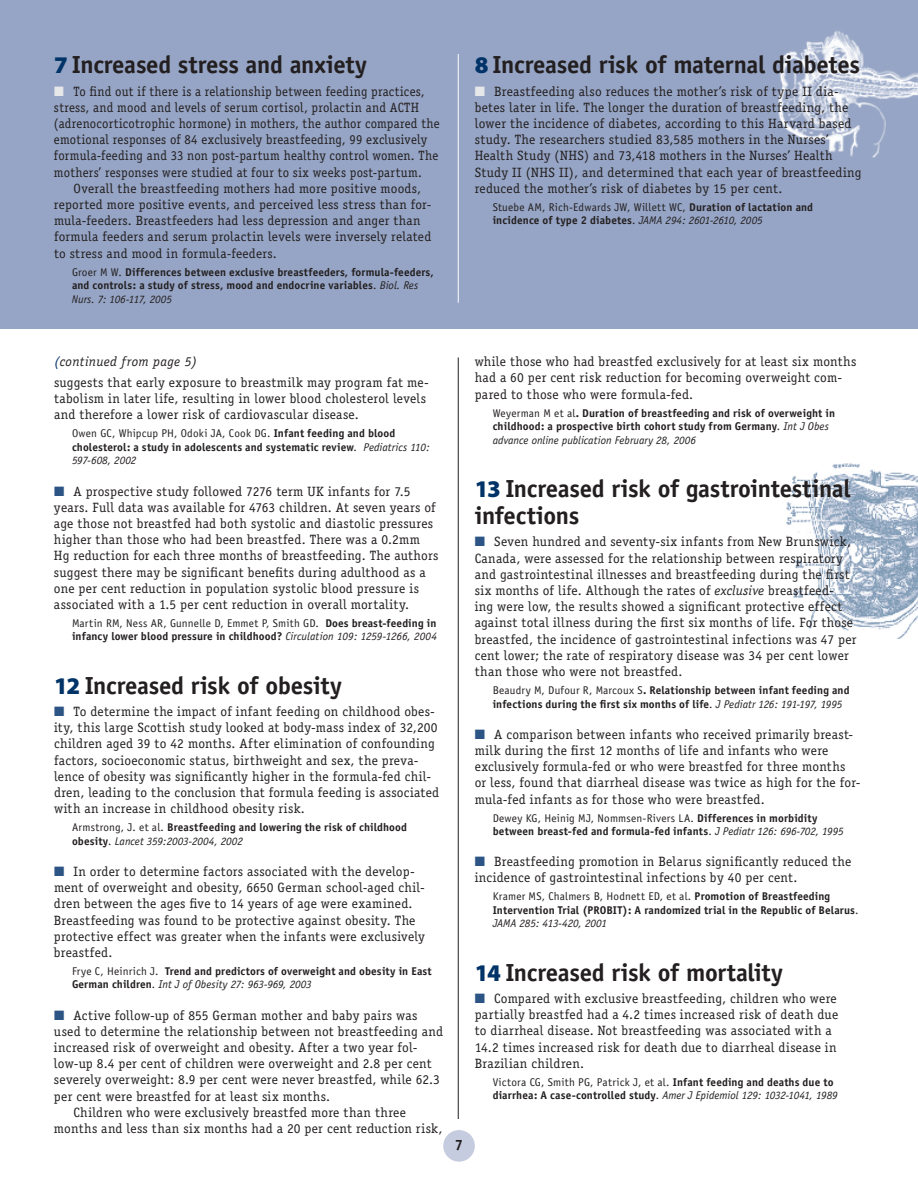
<style>
.page{position:relative;width:918px;height:1188px;background:#fff}
.page>*{position:absolute;margin:0;border:0;box-sizing:border-box;transform-origin:0 0}
.t1{font:700 24.75px/27.2px "Officina Sans";letter-spacing:-.015em;color:#231f20}
.t2{font:700 15px "Officina Serif";color:#231f20}
.t3{font:13.5px/16.2px "Officina Serif";letter-spacing:.02em;color:#231f20}
.t4{font:13.5px/16.2px "Officina Serif";letter-spacing:.02em;color:#231f20;scale:.95 1}
.t5{font:italic 13.5px "Officina Serif";letter-spacing:.02em;color:#231f20}
.t6{font:13.35px/16.2px "Officina Serif";letter-spacing:.02em;color:#231f20}
.t7{font:700 11.25px/13.5px "Officina Sans";letter-spacing:.01em;color:#231f20}
.s1{font-family:"Myriad MM 830 600";font-weight:400;font-size:24px;color:#003367}
.s2{color:#e6e7e9}
.s3{font-weight:400}
.s4{font-weight:400;font-style:italic}
.s5{color:#003367}
.s6{color:#2c5485}
.s7{font-style:italic}
</style>
<div class="page">
<img style="left:786px;top:463px;width:132px;height:176px">
<div style="left:0;top:0;width:918px;height:329px;background:#96a5c5"></div>
<hr style="left:458px;top:357px;width:1px;height:762px;background:#231f20">
<img style="left:778px;top:30px;width:140px;height:128px">
<div style="left:443px;top:1130px;width:32px;height:32px;background:#c5ccdf;border-radius:50%"></div>
<hr style="left:458px;top:54px;width:1px;height:249px;background:#fff">
<h1 class="t1" style="left:54px;top:51px;width:315px"><span class="s1">7</span> Increased stress and anxiety</h1>
<p class="t4" style="left:54px;top:83px;width:408px"><span class="s2">■</span> To find out if there is a relationship between feeding practices, stress, and mood and levels of serum cortisol, prolactin and ACTH (adrenocorticotrophic hormone) in mothers, the author compared the emotional responses of 84 exclusively breastfeeding, 99 exclusively formula-feeding and 33 non post-partum healthy control women. The mothers’ responses were studied at four to six weeks post-partum.</p>
<p class="t6" style="left:54px;top:180px;width:379px;text-indent:20px">Overall the breastfeeding mothers had more positive moods, reported more positive events, and perceived less stress than for&shy;mula-feeders. Breastfeeders had less depression and anger than formula feeders and serum prolactin levels were inversely related to stress and mood in formula-feeders.</p>
<p class="t7" style="left:72px;top:265px;width:363px"><span class="s3">Groer M W.</span> Differences between exclusive breastfeeders, formula-feeders, and controls: a study of stress, mood and endocrine variables<span class="s3">.</span> <span class="s4">Biol. Res<br>Nurs. 7: 106-117, 2005</span></p>
<h1 class="t1" style="left:475px;top:51px;width:387px"><span class="s1">8</span> Increased risk of maternal diabetes</h1>
<p class="t3" style="left:475px;top:83px;width:388px"><span class="s2">■</span> Breastfeeding also reduces the mother’s risk of type II dia&shy;betes later in life. The longer the duration of breastfeeding, the lower the incidence of diabetes, according to this Harvard based study. The researchers studied 83,585 mothers in the Nurses’ Health Study (NHS) and 73,418 mothers in the Nurses’ Health Study II (NHS II), and determined that each year of breastfeeding reduced the mother’s risk of diabetes by 15 per cent.</p>
<p class="t7" style="left:493px;top:200px;width:322px"><span class="s3">Stuebe AM, Rich-Edwards JW, Willett WC,</span> Duration of lactation and incidence of type 2 diabetes<span class="s3">.</span> <span class="s4">JAMA 294: 2601-2610, 2005</span></p>
<p class="t5" style="left:54px;top:354px;width:145px"><span class="s5">(</span>continued from page 5)</p>
<p class="t3" style="left:54px;top:374px;width:376px">suggests that early exposure to breastmilk may program fat me&shy;tabolism in later life, resulting in lower blood cholesterol levels and therefore a lower risk of cardiovascular disease.</p>
<p class="t7" style="left:72px;top:427px;width:359px"><span class="s3">Owen GC, Whipcup PH, Odoki JA, Cook DG.</span> Infant feeding and blood cholesterol: a study in adolescents and systematic review<span class="s3">.</span> <span class="s4">Pediatrics 110:<br>597-608, 2002</span></p>
<p class="t3" style="left:54px;top:483px;width:386px"><span class="s6">■</span> A prospective study followed 7276 term UK infants for 7.5 years. Full data was available for 4763 children. At seven years of age those not breastfed had both systolic and diastolic pressures higher than those who had been breastfed. There was a 0.2mm Hg reduction for each three months of breastfeeding. The authors suggest there may be significant benefits during adulthood as a one per cent reduction in population systolic blood pressure is associated with a 1.5 per cent reduction in overall mortality.</p>
<p class="t7" style="left:72px;top:616px;width:367px"><span class="s3">Martin RM, Ness AR, Gunnelle D, Emmet P, Smith GD.</span> Does breast-feeding in infancy lower blood pressure in childhood? <span class="s4">Circulation 109: 1259-1266, 2004</span></p>
<h1 class="t1" style="left:54px;top:672px;width:290px"><span class="s1">12</span> Increased risk of obesity</h1>
<p class="t3" style="left:54px;top:703px;width:387px"><span class="s6">■</span> To determine the impact of infant feeding on childhood obes&shy;ity, this large Scottish study looked at body-mass index of 32,200 children aged 39 to 42 months. After elimination of confounding factors, socioeconomic status, birthweight and sex, the preva&shy;lence of obesity was significantly higher in the formula-fed chil&shy;dren, leading to the conclusion that formula feeding is associated with an increase in childhood obesity risk.</p>
<p class="t7" style="left:72px;top:821px;width:336px"><span class="s3">Armstrong, J. et al.</span> Breastfeeding and lowering the risk of childhood obesity<span class="s3">.</span> <span class="s4">Lancet 359:2003-2004, 2002</span></p>
<p class="t3" style="left:54px;top:863px;width:373px"><span class="s6">■</span> In order to determine factors associated with the develop&shy;ment of overweight and obesity, 6650 German school-aged chil&shy;dren between the ages five to 14 years of age were examined.<br>Breastfeeding was found to be protective against obesity. The protective effect was greater when the infants were exclusively breastfed.</p>
<p class="t7" style="left:72px;top:964px;width:361px"><span class="s3">Frye C, Heinrich J.</span> Trend and predictors of overweight and obesity in East<br>German children<span class="s3">.</span> <span class="s4">Int J of Obesity 27: 963-969, 2003</span></p>
<p class="t3" style="left:54px;top:1007px;width:365px"><span class="s6">■</span> Active follow-up of 855 German mother and baby pairs was</p>
<p class="t3" style="left:54px;top:1023px;width:391px">used to determine the relationship between not breastfeeding and</p>
<p class="t3" style="left:54px;top:1039px;width:365px">increased risk of overweight and obesity. After a two year fol-</p>
<p class="t3" style="left:54px;top:1056px;width:379px">low-up 8.4 per cent of children were overweight and 2.8 per cent</p>
<p class="t3" style="left:54px;top:1072px;width:387px">severely overweight: 8.9 per cent were never breastfed, while 62.3</p>
<p class="t3" style="left:54px;top:1088px;width:278px">per cent were breastfed for at least six months.</p>
<p class="t3" style="left:73px;top:1104px;width:334px">Children who were exclusively breastfed more than three</p>
<p class="t3" style="left:54px;top:1120px;width:390px">months and less than six months had a 20 per cent reduction risk,</p>
<p class="t3" style="left:475px;top:354px;width:383px">while those who had breastfed exclusively for at least six months had a 60 per cent risk reduction for becoming overweight com&shy;pared to those who were formula-fed.</p>
<p class="t7" style="left:493px;top:406px;width:344px"><span class="s3">Weyerman M et al</span>. Duration of breastfeeding and risk of overweight in childhood: a prospective birth cohort study from Germany<span class="s3">.</span> <span class="s4">Int J Obes advance online publication February 28, 2006</span></p>
<h1 class="t1" style="left:475px;top:475px;width:377px"><span class="s1">13</span> Increased risk of gastrointestinal infections</h1>
<p class="t3" style="left:475px;top:534px;width:383px"><span class="s6">■</span> Seven hundred and seventy-six infants from New Brunswick, Canada, were assessed for the relationship between respiratory and gastrointestinal illnesses and breastfeeding during the first six months of life. Although the rates of <span class="s7">exclusive</span> breastfeed-<br>ing were low, the results showed a significant protective effect against total illness during the first six months of life. For those breastfed, the incidence of gastrointestinal infections was 47 per cent lower; the rate of respiratory disease was 34 per cent lower than those who were not breastfed.</p>
<p class="t7" style="left:493px;top:683px;width:358px"><span class="s3">Beaudry M, Dufour R, Marcoux S</span>. Relationship between infant feeding and infections during the first six months of life<span class="s3">.</span> <span class="s4">J Pediatr 126: 191-197, 1995</span></p>
<p class="t3" style="left:475px;top:726px;width:387px"><span class="s6">■</span> A comparison between infants who received primarily breast&shy;milk during the first 12 months of life and infants who were exclusively formula-fed or who were breastfed for three months<br>or less, found that diarrheal disease was twice as high for the for&shy;mula-fed infants as for those who were breastfed.</p>
<p class="t7" style="left:493px;top:811px;width:352px"><span class="s3">Dewey KG, Heinig MJ, Nommsen-Rivers LA.</span> Differences in morbidity between breast-fed and formula-fed infants<span class="s3">.</span> <span class="s4">J Pediatr 126: 696-702, 1995</span></p>
<p class="t3" style="left:475px;top:854px;width:378px"><span class="s6">■</span> Breastfeeding promotion in Belarus significantly reduced the incidence of gastrointestinal infections by 40 per cent.</p>
<p class="t7" style="left:493px;top:890px;width:367px"><span class="s3">Kramer MS, Chalmers B, Hodnett ED, et al.</span> Promotion of Breastfeeding<br>Intervention Trial (PROBIT): A randomized trial in the Republic of Belarus<span class="s3">.<br></span><span class="s4">JAMA 285: 413-420, 2001</span></p>
<h1 class="t1" style="left:475px;top:959px;width:310px"><span class="s1">14</span> Increased risk of mortality</h1>
<p class="t3" style="left:475px;top:990px;width:365px"><span class="s6">■</span> Compared with exclusive breastfeeding, children who were partially breastfed had a 4.2 times increased risk of death due to diarrheal disease. Not breastfeeding was associated with a 14.2 times increased risk for death due to diarrheal disease in Brazilian children.</p>
<p class="t7" style="left:493px;top:1075px;width:347px"><span class="s3">Victora CG, Smith PG, Patrick J, et al.</span> Infant feeding and deaths due to diarrhea: A case-controlled study<span class="s3">.</span> <span class="s4">Amer J Epidemiol 129: 1032-1041, 1989</span></p>
<p class="t2" style="left:455px;top:1136px;width:10px">7</p>
</div>
